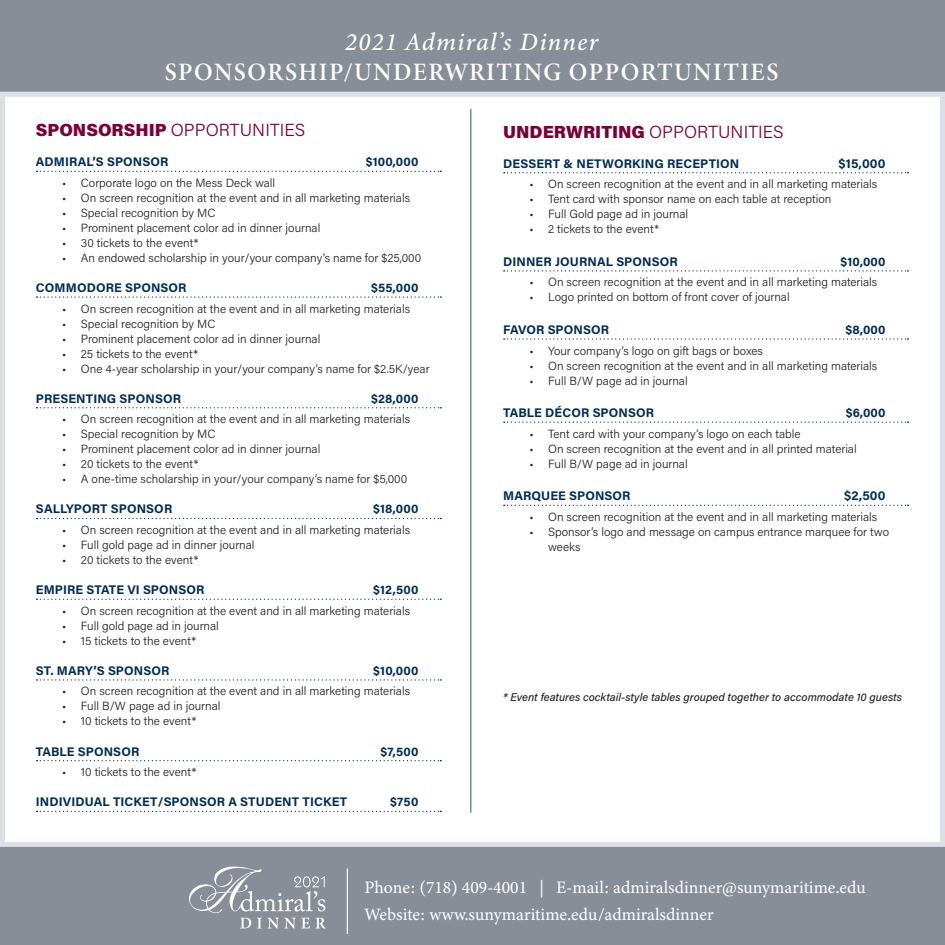
<style>
.page{position:relative;width:945px;height:945px;background:#888e98}
.page>*{position:absolute;margin:0;border:0;box-sizing:border-box;transform-origin:0 0}
.t1{font:25px "Minion Variable Concept";letter-spacing:.055em;color:#fff}
.t2{font:italic 25px "Minion Variable Concept";letter-spacing:.05em;color:#fff}
.t3{font:17.5px/27.5px "Minion Variable Concept";color:#fff}
.t4{font:300 17.5px "Acumin Pro";letter-spacing:.005em;color:#7a0038}
.t5{font:700 12.5px "Acumin Pro";letter-spacing:.01em;color:#002c55}
.t6{font:300 11.88px/15px "Acumin Pro";color:#231f20}
.t7{font:italic 500 11.25px "Acumin Pro";color:#231f20}
.s1{font-weight:900}
</style>
<div class="page">
<div style="left:2px;top:94px;width:940px;height:750px;background:#fff"></div>
<div style="left:0;top:92px;width:945px;height:755px;border:5px solid #dcdfe3"></div>
<svg style="left:189px;top:867px;width:137px;height:62px"></svg>
<svg style="left:37px;top:171px;width:404px;height:1px"></svg>
<svg style="left:37px;top:296px;width:404px;height:2px"></svg>
<svg style="left:37px;top:407px;width:404px;height:1px"></svg>
<svg style="left:37px;top:518px;width:404px;height:1px"></svg>
<svg style="left:37px;top:599px;width:404px;height:1px"></svg>
<svg style="left:37px;top:679px;width:404px;height:2px"></svg>
<svg style="left:37px;top:760px;width:404px;height:1px"></svg>
<svg style="left:37px;top:811px;width:404px;height:1px"></svg>
<hr style="left:471px;top:109px;width:1px;height:704px;background:#414f5f">
<hr style="left:347px;top:869px;width:1px;height:65px;background:#fff">
<svg style="left:504px;top:172px;width:405px;height:1px"></svg>
<svg style="left:504px;top:270px;width:405px;height:2px"></svg>
<svg style="left:504px;top:338px;width:405px;height:2px"></svg>
<svg style="left:504px;top:422px;width:405px;height:1px"></svg>
<svg style="left:504px;top:505px;width:405px;height:1px"></svg>
<h1 class="t2" style="left:345px;top:24px;width:255px">2021 Admiral’s Dinner</h1>
<h1 class="t1" style="left:165px;top:54px;width:615px">SPONSORSHIP/UNDERWRITING OPPORTUNITIES</h1>
<h2 class="t4" style="left:36px;top:118px;width:271px"><span class="s1">SPONSORSHIP</span> OPPORTUNITIES</h2>
<p class="t5" style="left:36px;top:153px;width:134px">ADMIRAL’S SPONSOR</p>
<p class="t5" style="left:366px;top:153px;width:54px">$100,000</p>
<p class="t6" style="left:62px;top:175px;width:215px">• Corporate logo on the Mess Deck wall</p>
<p class="t6" style="left:62px;top:190px;width:349px">• On screen recognition at the event and in all marketing materials</p>
<p class="t6" style="left:62px;top:205px;width:155px">• Special recognition by MC</p>
<p class="t6" style="left:62px;top:220px;width:260px">• Prominent placement color ad in dinner journal</p>
<p class="t6" style="left:62px;top:235px;width:138px">• 30 tickets to the event*</p>
<p class="t6" style="left:62px;top:250px;width:361px">• An endowed scholarship in your/your company’s name for $25,000</p>
<p class="t5" style="left:36px;top:279px;width:152px">COMMODORE SPONSOR</p>
<p class="t5" style="left:371px;top:279px;width:49px">$55,000</p>
<p class="t6" style="left:62px;top:300px;width:349px">• On screen recognition at the event and in all marketing materials</p>
<p class="t6" style="left:62px;top:315px;width:155px">• Special recognition by MC</p>
<p class="t6" style="left:62px;top:330px;width:260px">• Prominent placement color ad in dinner journal</p>
<p class="t6" style="left:62px;top:345px;width:137px">• 25 tickets to the event*</p>
<p class="t6" style="left:62px;top:360px;width:369px">• One 4-year scholarship in your/your company’s name for $2.5K/year</p>
<p class="t5" style="left:36px;top:389px;width:147px">PRESENTING SPONSOR</p>
<p class="t5" style="left:371px;top:389px;width:49px">$28,000</p>
<p class="t6" style="left:62px;top:411px;width:349px">• On screen recognition at the event and in all marketing materials</p>
<p class="t6" style="left:62px;top:426px;width:155px">• Special recognition by MC</p>
<p class="t6" style="left:62px;top:441px;width:260px">• Prominent placement color ad in dinner journal</p>
<p class="t6" style="left:62px;top:456px;width:138px">• 20 tickets to the event*</p>
<p class="t6" style="left:62px;top:471px;width:347px">• A one-time scholarship in your/your company’s name for $5,000</p>
<p class="t5" style="left:36px;top:500px;width:138px">SALLYPORT SPONSOR</p>
<p class="t5" style="left:373px;top:500px;width:47px">$18,000</p>
<p class="t6" style="left:62px;top:522px;width:349px">• On screen recognition at the event and in all marketing materials</p>
<p class="t6" style="left:62px;top:537px;width:194px">• Full gold page ad in dinner journal</p>
<p class="t6" style="left:62px;top:552px;width:138px">• 20 tickets to the event*</p>
<p class="t5" style="left:36px;top:581px;width:170px">EMPIRE STATE VI SPONSOR</p>
<p class="t5" style="left:373px;top:581px;width:47px">$12,500</p>
<p class="t6" style="left:62px;top:603px;width:349px">• On screen recognition at the event and in all marketing materials</p>
<p class="t6" style="left:62px;top:618px;width:158px">• Full gold page ad in journal</p>
<p class="t6" style="left:62px;top:633px;width:135px">• 15 tickets to the event*</p>
<p class="t5" style="left:36px;top:662px;width:135px">ST. MARY’S SPONSOR</p>
<p class="t5" style="left:373px;top:662px;width:47px">$10,000</p>
<p class="t6" style="left:62px;top:683px;width:349px">• On screen recognition at the event and in all marketing materials</p>
<p class="t6" style="left:62px;top:698px;width:160px">• Full B/W page ad in journal</p>
<p class="t6" style="left:62px;top:713px;width:136px">• 10 tickets to the event*</p>
<p class="t5" style="left:36px;top:742px;width:105px">TABLE SPONSOR</p>
<p class="t5" style="left:380px;top:742px;width:39px">$7,500</p>
<p class="t6" style="left:62px;top:764px;width:136px">• 10 tickets to the event*</p>
<p class="t5" style="left:36px;top:793px;width:313px">INDIVIDUAL TICKET/SPONSOR A STUDENT TICKET</p>
<p class="t5" style="left:390px;top:793px;width:30px">$750</p>
<h2 class="t4" style="left:503px;top:119px;width:282px"><span class="s1">UNDERWRITING</span> OPPORTUNITIES</h2>
<p class="t5" style="left:503px;top:154px;width:238px">DESSERT &amp; NETWORKING RECEPTION</p>
<p class="t5" style="left:839px;top:154px;width:49px">$15,000</p>
<p class="t6" style="left:529px;top:176px;width:349px">• On screen recognition at the event and in all marketing materials</p>
<p class="t6" style="left:529px;top:191px;width:303px">• Tent card with sponsor name on each table at reception</p>
<p class="t6" style="left:529px;top:206px;width:160px">• Full Gold page ad in journal</p>
<p class="t6" style="left:529px;top:221px;width:131px">• 2 tickets to the event*</p>
<p class="t5" style="left:503px;top:253px;width:176px">DINNER JOURNAL SPONSOR</p>
<p class="t5" style="left:841px;top:253px;width:47px">$10,000</p>
<p class="t6" style="left:529px;top:274px;width:349px">• On screen recognition at the event and in all marketing materials</p>
<p class="t6" style="left:529px;top:289px;width:262px">• Logo printed on bottom of front cover of journal</p>
<p class="t5" style="left:503px;top:321px;width:107px">FAVOR SPONSOR</p>
<p class="t5" style="left:846px;top:321px;width:42px">$8,000</p>
<p class="t6" style="left:529px;top:342px;width:235px">• Your company’s logo on gift bags or boxes</p>
<p class="t6" style="left:529px;top:357px;width:349px">• On screen recognition at the event and in all marketing materials</p>
<p class="t6" style="left:529px;top:372px;width:160px">• Full B/W page ad in journal</p>
<p class="t5" style="left:503px;top:404px;width:152px">TABLE DÉCOR SPONSOR</p>
<p class="t5" style="left:846px;top:404px;width:41px">$6,000</p>
<p class="t6" style="left:529px;top:426px;width:273px">• Tent card with your company’s logo on each table</p>
<p class="t6" style="left:529px;top:441px;width:329px">• On screen recognition at the event and in all printed material</p>
<p class="t6" style="left:529px;top:456px;width:160px">• Full B/W page ad in journal</p>
<p class="t5" style="left:503px;top:487px;width:129px">MARQUEE SPONSOR</p>
<p class="t5" style="left:844px;top:487px;width:43px">$2,500</p>
<p class="t6" style="left:529px;top:509px;width:349px">• On screen recognition at the event and in all marketing materials</p>
<p class="t6" style="left:548px;top:524px;width:342px;text-indent:-19px">• Sponsor’s logo and message on campus entrance marquee for two weeks</p>
<p class="t7" style="left:503px;top:690px;width:400px">* Event features cocktail-style tables grouped together to accommodate 10 guests</p>
<h2 class="t3" style="left:365px;top:873px;width:503px">Phone: (718) 409-4001 | E-mail: admiralsdinner@sunymaritime.edu<br>Website: www.sunymaritime.edu/admiralsdinner</h2>
</div>
